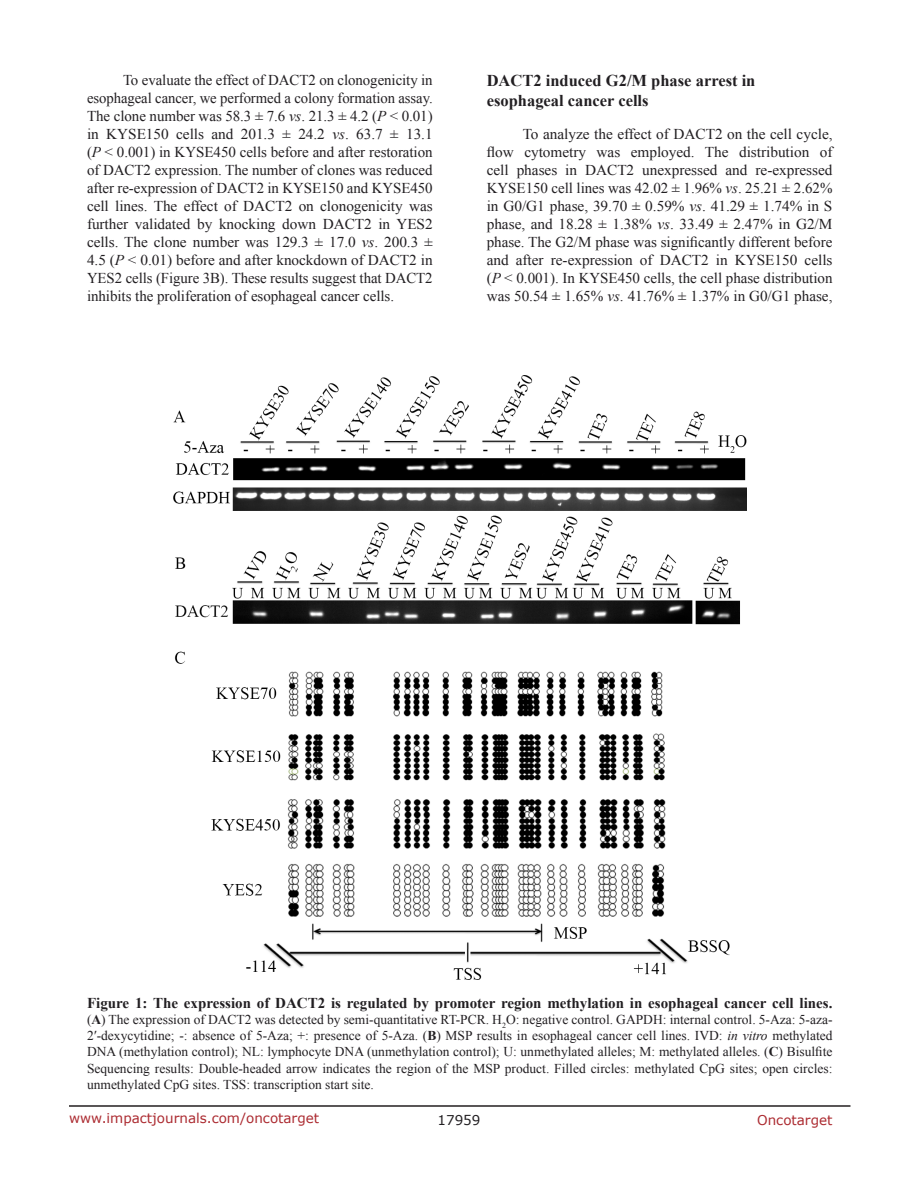
<style>
.page{position:relative;width:918px;height:1188px;background:#fff}
.page>*{position:absolute;margin:0;border:0;box-sizing:border-box;transform-origin:0 0}
.SubHeading{font:700 16.5px/19.8px "Times New Roman";color:#221f22}
.BodyText{font:15px/18px "Times New Roman";letter-spacing:-.005em;color:#221f22;text-align:justify}
.FigureText{font:700 15px "Times New Roman";color:#221f22}
.FigureText-2{font:13.5px/16.2px "Times New Roman";color:#221f22;text-align:justify}
.t1{font:13.5px "Verdana";color:#ac2b31}
.t2{font:13.5px "Verdana";color:#221f22}
.s1{font-style:italic}
.s2{font-weight:700}
</style>
<div class="page">
<hr style="left:69px;top:1105px;width:781px;height:2px;background:#231f20">
<img style="left:173px;top:375px;width:573px;height:605px">
<p class="BodyText" style="left:87px;top:71px;width:347px;text-indent:36px">To evaluate the effect of DACT2 on clonogenicity in esophageal cancer, we performed a colony formation assay.<br>The clone number was 58.3 ± 7.6 <span class="s1">vs</span>. 21.3 ± 4.2 (<span class="s1">P</span> &lt; 0.01) in KYSE150 cells and 201.3 ± 24.2 <span class="s1">vs</span>. 63.7 ± 13.1 (<span class="s1">P</span> &lt; 0.001) in KYSE450 cells before and after restoration of DACT2 expression. The number of clones was reduced after re-expression of DACT2 in KYSE150 and KYSE450 cell lines. The effect of DACT2 on clonogenicity was further validated by knocking down DACT2 in YES2 cells. The clone number was 129.3 ± 17.0 <span class="s1">vs</span>. 200.3 ± 4.5 (<span class="s1">P</span> &lt; 0.01) before and after knockdown of DACT2 in YES2 cells (Figure 3B). These results suggest that DACT2 inhibits the proliferation of esophageal cancer cells.</p>
<p class="SubHeading" style="left:487px;top:70px;width:270px">DACT2 induced G2/M phase arrest in esophageal cancer cells</p>
<p class="BodyText" style="left:487px;top:125px;width:347px;text-indent:36px">To analyze the effect of DACT2 on the cell cycle, flow cytometry was employed. The distribution of cell phases in DACT2 unexpressed and re-expressed KYSE150 cell lines was 42.02 ± 1.96% <span class="s1">vs</span>. 25.21 ± 2.62% in G0/G1 phase, 39.70 ± 0.59% <span class="s1">vs</span>. 41.29 ± 1.74% in S phase, and 18.28 ± 1.38% <span class="s1">vs</span>. 33.49 ± 2.47% in G2/M phase. The G2/M phase was significantly different before and after re-expression of DACT2 in KYSE150 cells (<span class="s1">P</span> &lt; 0.001). In KYSE450 cells, the cell phase distribution was 50.54 ± 1.65% <span class="s1">vs</span>. 41.76% ± 1.37% in G0/G1 phase,</p>
<p class="FigureText" style="left:87px;top:992px;width:747px">Figure 1: The expression of DACT2 is regulated by promoter region methylation in esophageal cancer cell lines.</p>
<p class="FigureText-2" style="left:87px;top:1011px;width:747px">(<span class="s2">A</span>) The expression of DACT2 was detected by semi-quantitative RT-PCR. H<sub>2</sub>O: negative control. GAPDH: internal control. 5-Aza: 5-aza-2′-dexycytidine; -: absence of 5-Aza; +: presence of 5-Aza. (<span class="s2">B</span>) MSP results in esophageal cancer cell lines. IVD: <span class="s1">in vitro</span> methylated DNA (methylation control); NL: lymphocyte DNA (unmethylation control); U: unmethylated alleles; M: methylated alleles. (<span class="s2">C</span>) Bisulfite Sequencing results: Double-headed arrow indicates the region of the MSP product. Filled circles: methylated CpG sites; open circles: unmethylated CpG sites. TSS: transcription start site.</p>
<p class="t1" style="left:69px;top:1109px;width:252px">www.impactjournals.com/oncotarget</p>
<p class="t2" style="left:438px;top:1111px;width:44px">17959</p>
<p class="t1" style="left:757px;top:1111px;width:77px">Oncotarget</p>
</div>
